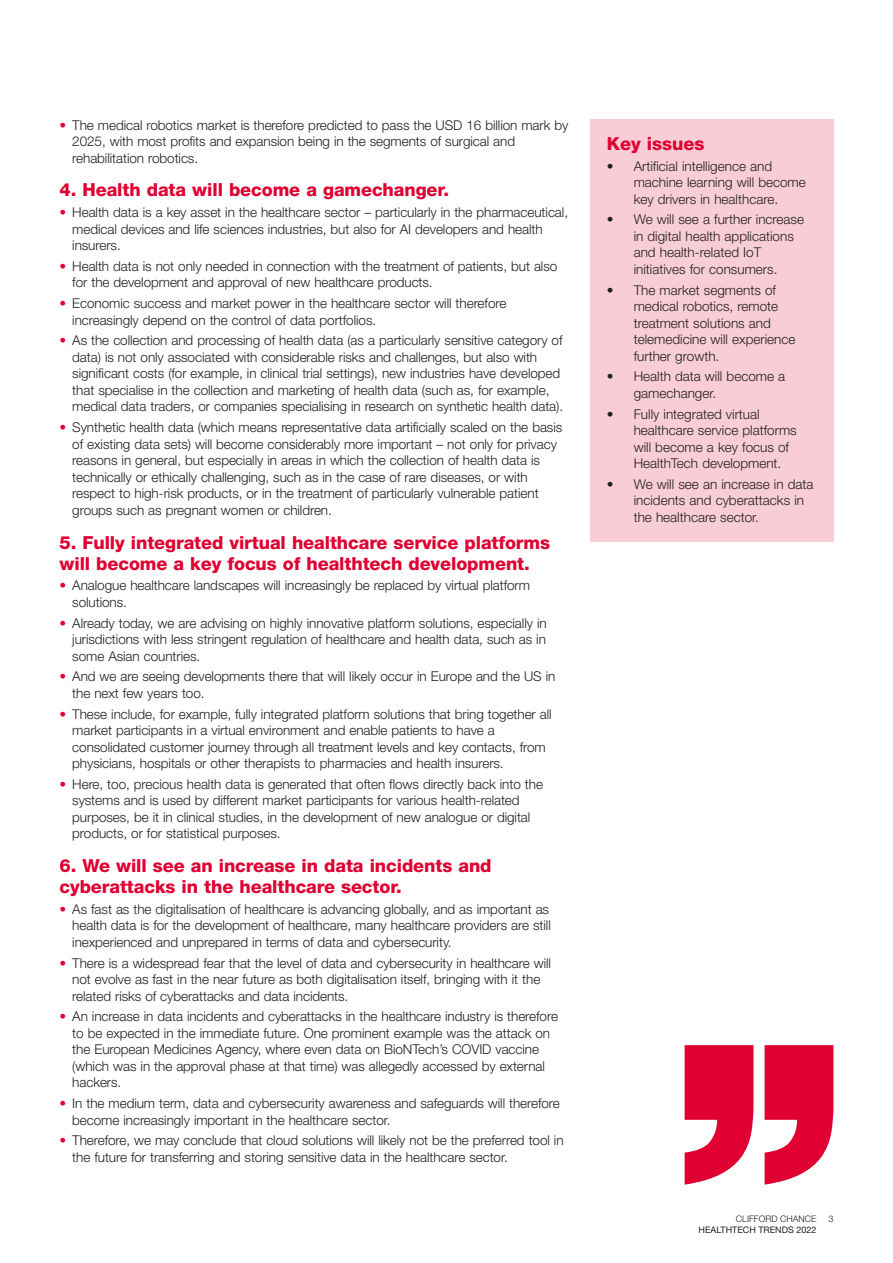
<style>
.page{position:relative;width:893px;height:1263px;background:#fff}
.page>*{position:absolute;margin:0;border:0;box-sizing:border-box;transform-origin:0 0}
.t1{font:800 18px/21px "Helvetica Neue LT";letter-spacing:-.005em;color:#e00031}
.t2{font:300 13.5px/16.5px "Helvetica Neue LT";letter-spacing:-.005em;color:#231f20}
.t3{font:9px "Helvetica Neue LT";color:#231f20}
.t4{font:300 9px "Helvetica Neue LT";color:#231f20}
.s1{color:#e00031}
</style>
<div class="page">
<div style="left:590px;top:119px;width:243px;height:422px;background:#f8cdd6"></div>
<svg style="left:685px;top:1045px;width:148px;height:139px"></svg>
<p class="t2" style="left:72px;top:116px;width:498px;text-indent:-13px"><span class="s1">•</span> The medical robotics market is therefore predicted to pass the USD 16 billion mark by<br>2025, with most profits and expansion being in the segments of surgical and rehabilitation robotics.</p>
<h1 class="t1" style="left:60px;top:179px;width:391px">4. Health data will become a gamechanger.</h1>
<p class="t2" style="left:72px;top:204px;width:497px;text-indent:-13px"><span class="s1">•</span> Health data is a key asset in the healthcare sector – particularly in the pharmaceutical, medical devices and life sciences industries, but also for AI developers and health insurers.</p>
<p class="t2" style="left:72px;top:258px;width:486px;text-indent:-13px"><span class="s1">•</span> Health data is not only needed in connection with the treatment of patients, but also for the development and approval of new healthcare products.</p>
<p class="t2" style="left:72px;top:295px;width:436px;text-indent:-13px"><span class="s1">•</span> Economic success and market power in the healthcare sector will therefore increasingly depend on the control of data portfolios.</p>
<p class="t2" style="left:72px;top:332px;width:492px;text-indent:-13px"><span class="s1">•</span> As the collection and processing of health data (as a particularly sensitive category of data) is not only associated with considerable risks and challenges, but also with significant costs (for example, in clinical trial settings), new industries have developed that specialise in the collection and marketing of health data (such as, for example, medical data traders, or companies specialising in research on synthetic health data).</p>
<p class="t2" style="left:72px;top:419px;width:491px;text-indent:-13px"><span class="s1">•</span> Synthetic health data (which means representative data artificially scaled on the basis of existing data sets) will become considerably more important – not only for privacy reasons in general, but especially in areas in which the collection of health data is technically or ethically challenging, such as in the case of rare diseases, or with respect to high-risk products, or in the treatment of particularly vulnerable patient groups such as pregnant women or children.</p>
<h1 class="t1" style="left:60px;top:531px;width:492px">5. Fully integrated virtual healthcare service platforms will become a key focus of healthtech development.</h1>
<p class="t2" style="left:72px;top:577px;width:459px;text-indent:-13px"><span class="s1">•</span> Analogue healthcare landscapes will increasingly be replaced by virtual platform solutions.</p>
<p class="t2" style="left:72px;top:614px;width:476px;text-align:justify;text-indent:-13px"><span class="s1">•</span> Already today, we are advising on highly innovative platform solutions, especially in jurisdictions with less stringent regulation of healthcare and health data, such as in some Asian countries.</p>
<p class="t2" style="left:72px;top:668px;width:485px;text-indent:-13px"><span class="s1">•</span> And we are seeing developments there that will likely occur in Europe and the US in the next few years too.</p>
<p class="t2" style="left:72px;top:705px;width:481px;text-indent:-13px"><span class="s1">•</span> These include, for example, fully integrated platform solutions that bring together all market participants in a virtual environment and enable patients to have a consolidated customer journey through all treatment levels and key contacts, from physicians, hospitals or other therapists to pharmacies and health insurers.</p>
<p class="t2" style="left:72px;top:775px;width:472px;text-indent:-13px"><span class="s1">•</span> Here, too, precious health data is generated that often flows directly back into the systems and is used by different market participants for various health-related purposes, be it in clinical studies, in the development of new analogue or digital products, or for statistical purposes.</p>
<h1 class="t1" style="left:60px;top:855px;width:434px">6. We will see an increase in data incidents and cyberattacks in the healthcare sector.</h1>
<p class="t2" style="left:72px;top:900px;width:480px;text-indent:-13px"><span class="s1">•</span> As fast as the digitalisation of healthcare is advancing globally, and as important as health data is for the development of healthcare, many healthcare providers are still inexperienced and unprepared in terms of data and cybersecurity.</p>
<p class="t2" style="left:72px;top:954px;width:480px;text-indent:-13px"><span class="s1">•</span> There is a widespread fear that the level of data and cybersecurity in healthcare will not evolve as fast in the near future as both digitalisation itself, bringing with it the related risks of cyberattacks and data incidents.</p>
<p class="t2" style="left:72px;top:1008px;width:487px;text-indent:-13px"><span class="s1">•</span> An increase in data incidents and cyberattacks in the healthcare industry is therefore to be expected in the immediate future. One prominent example was the attack on the European Medicines Agency, where even data on BioNTech’s COVID vaccine (which was in the approval phase at that time) was allegedly accessed by external hackers.</p>
<p class="t2" style="left:72px;top:1095px;width:489px;text-indent:-13px"><span class="s1">•</span> In the medium term, data and cybersecurity awareness and safeguards will therefore become increasingly important in the healthcare sector.</p>
<p class="t2" style="left:72px;top:1132px;width:493px;text-indent:-13px"><span class="s1">•</span> Therefore, we may conclude that cloud solutions will likely not be the preferred tool in the future for transferring and storing sensitive data in the healthcare sector.</p>
<h1 class="t1" style="left:607px;top:133px;width:99px">Key issues</h1>
<p class="t2" style="left:634px;top:157px;width:174px;text-indent:-27px">• Artificial intelligence and machine learning will become key drivers in healthcare.</p>
<p class="t2" style="left:634px;top:211px;width:172px;text-indent:-27px">• We will see a further increase in digital health applications and health-related IoT initiatives for consumers.</p>
<p class="t2" style="left:634px;top:281px;width:163px;text-indent:-27px">• The market segments of medical robotics, remote treatment solutions and telemedicine will experience further growth.</p>
<p class="t2" style="left:634px;top:368px;width:153px;text-indent:-27px">• Health data will become a gamechanger.</p>
<p class="t2" style="left:634px;top:405px;width:165px;text-indent:-27px">• Fully integrated virtual healthcare service platforms will become a key focus of<br>HealthTech development.</p>
<p class="t2" style="left:634px;top:475px;width:181px;text-indent:-27px">• We will see an increase in data incidents and cyberattacks in the healthcare sector.</p>
<p class="t4" style="left:736px;top:1213px;width:82px">CLIFFORD CHANCE</p>
<p class="t4" style="left:828px;top:1213px;width:7px">3</p>
<p class="t3" style="left:699px;top:1224px;width:119px">HEALTHTECH TRENDS 2022</p>
</div>
